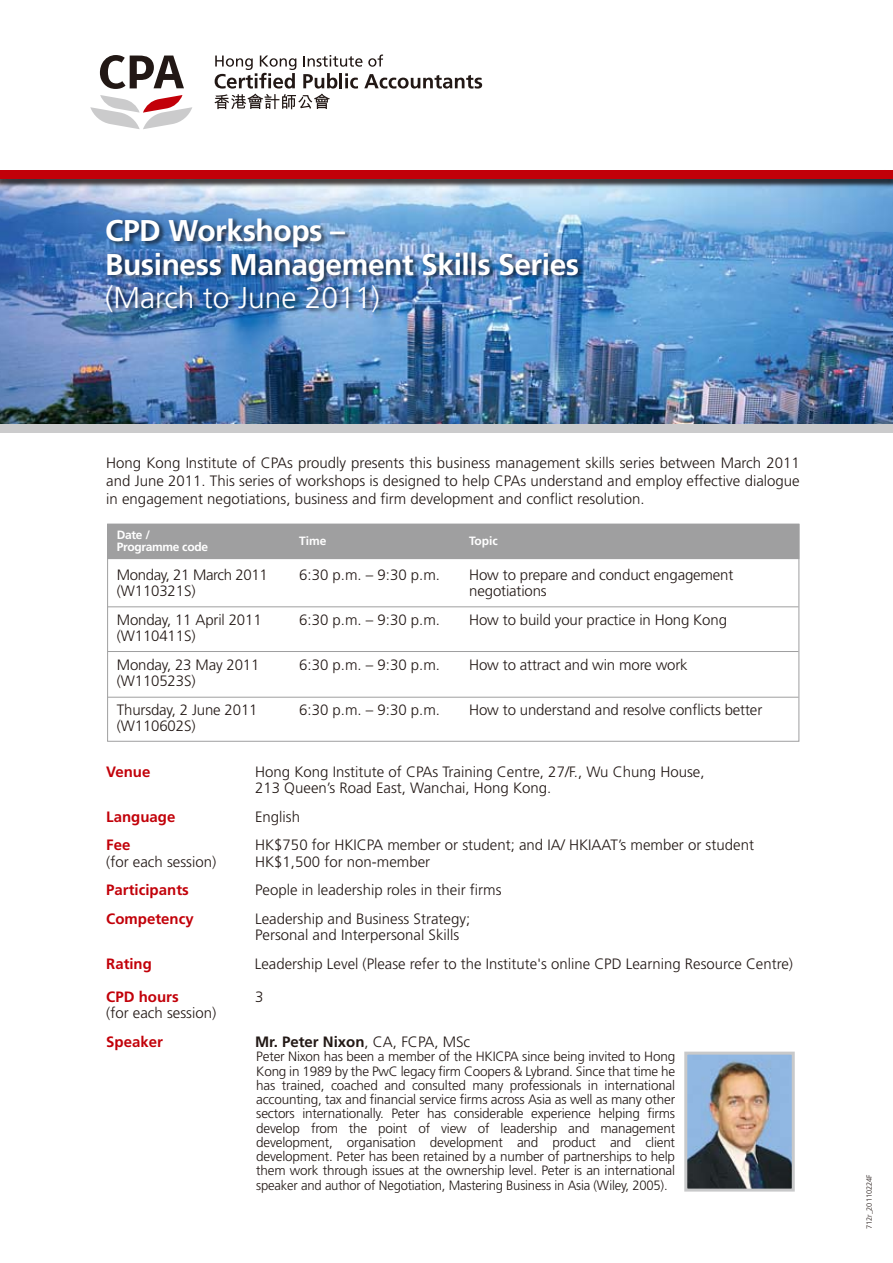
<style>
.page{position:relative;width:893px;height:1263px;background:#fff}
.page>*{position:absolute;margin:0;border:0;box-sizing:border-box;transform-origin:0 0}
.t1{font:700 30px/33px "Frutiger";letter-spacing:-.015em;color:#fff}
.t2{font:300 30px "Frutiger";color:#fff}
.t3{font:300 15px/16.5px "Frutiger";color:#221815}
.t4{font:700 15px "Frutiger";color:#c20009}
.t5{font:700 15px "Frutiger";color:#221815}
.t6{font:300 15px "Frutiger";letter-spacing:-.025em;color:#221815}
.t7{font:300 13.5px/14.4px "Frutiger";letter-spacing:-.015em;color:#221815;text-align:justify}
.t8{font:700 12px "Frutiger";letter-spacing:-.025em;color:#fff}
.t9{font:300 7.5px "Frutiger";letter-spacing:-.01em;color:#221815}
.s1{font-weight:300}
</style>
<div class="page">
<img style="left:0;top:238px;width:893px;height:186px">
<div style="left:0;top:424px;width:893px;height:9px;background:#cbcbcc"></div>
<img style="left:0;top:179px;width:893px;height:59px">
<div style="left:0;top:170px;width:893px;height:9px;background:#c20009"></div>
<svg style="left:100px;top:55px;width:84px;height:34px"></svg>
<svg style="left:214px;top:55px;width:268px;height:54px"></svg>
<svg style="left:90px;top:95px;width:102px;height:34px"></svg>
<div style="left:108px;top:524px;width:691px;height:35px;background:#9f9fa0"></div>
<div style="left:107px;top:524px;width:692px;height:218px;border:1px solid #9f9fa0"></div>
<hr style="left:108px;top:606px;width:690px;height:1px;background:#9f9fa0">
<hr style="left:108px;top:651px;width:690px;height:1px;background:#9f9fa0">
<hr style="left:108px;top:697px;width:690px;height:1px;background:#9f9fa0">
<img style="left:101px;top:213px;width:489px;height:106px">
<img style="left:688px;top:1055px;width:103px;height:132px">
<div style="left:684px;top:1051px;width:111px;height:140px;border:3px solid #c8c9ca"></div>
<h1 class="t1" style="left:105px;top:214px;width:476px">CPD Workshops –<br>Business Management Skills Series</h1>
<h1 class="t2" style="left:105px;top:280px;width:276px">(March to June 2011)</h1>
<p class="t3" style="left:106px;top:454px;width:695px;line-height:18px;text-align:justify">Hong Kong Institute of CPAs proudly presents this business management skills series between March 2011 and June 2011. This series of workshops is designed to help CPAs understand and employ effective dialogue in engagement negotiations, business and firm development and conflict resolution.</p>
<p class="t8" style="left:117px;top:528px;width:35px">Date /</p>
<p class="t8" style="left:299px;top:534px;width:29px">Time</p>
<p class="t8" style="left:469px;top:534px;width:30px">Topic</p>
<p class="t8" style="left:117px;top:540px;width:93px">Programme code</p>
<p class="t6" style="left:117px;top:566px;width:152px">Monday, 21 March 2011</p>
<p class="t3" style="left:299px;top:566px;width:142px">6:30 p.m. – 9:30 p.m.</p>
<p class="t3" style="left:469px;top:566px;width:266px">How to prepare and conduct engagement</p>
<p class="t3" style="left:117px;top:583px;width:80px">(W110321S)</p>
<p class="t3" style="left:469px;top:583px;width:79px">negotiations</p>
<p class="t3" style="left:117px;top:611px;width:146px">Monday, 11 April 2011</p>
<p class="t3" style="left:299px;top:611px;width:142px">6:30 p.m. – 9:30 p.m.</p>
<p class="t3" style="left:469px;top:611px;width:259px">How to build your practice in Hong Kong</p>
<p class="t3" style="left:117px;top:622px;width:144px;line-height:28.5px">(W110411S)<br>Monday, 23 May 2011</p>
<p class="t3" style="left:299px;top:656px;width:142px">6:30 p.m. – 9:30 p.m.</p>
<p class="t3" style="left:469px;top:656px;width:220px">How to attract and win more work</p>
<p class="t3" style="left:117px;top:667px;width:142px;line-height:28.5px">(W110523S)<br>Thursday, 2 June 2011</p>
<p class="t3" style="left:299px;top:701px;width:142px">6:30 p.m. – 9:30 p.m.</p>
<p class="t3" style="left:469px;top:701px;width:295px">How to understand and resolve conflicts better</p>
<p class="t3" style="left:117px;top:718px;width:80px">(W110602S)</p>
<p class="t4" style="left:106px;top:763px;width:46px">Venue</p>
<p class="t3" style="left:255px;top:763px;width:451px">Hong Kong Institute of CPAs Training Centre, 27/F., Wu Chung House,<br>213 Queen’s Road East, Wanchai, Hong Kong.</p>
<p class="t4" style="left:106px;top:808px;width:71px">Language</p>
<p class="t3" style="left:255px;top:808px;width:47px">English</p>
<p class="t4" style="left:106px;top:836px;width:26px">Fee</p>
<p class="t3" style="left:255px;top:837px;width:500px">HK$750 for HKICPA member or student; and IA/ HKIAAT’s member or student</p>
<p class="t3" style="left:106px;top:853px;width:112px">(for each session)</p>
<p class="t3" style="left:255px;top:853px;width:177px">HK$1,500 for non-member</p>
<p class="t4" style="left:106px;top:881px;width:84px">Participants</p>
<p class="t3" style="left:255px;top:882px;width:248px">People in leadership roles in their firms</p>
<p class="t4" style="left:106px;top:910px;width:89px">Competency</p>
<p class="t3" style="left:255px;top:910px;width:217px">Leadership and Business Strategy;<br>Personal and Interpersonal Skills</p>
<p class="t4" style="left:106px;top:955px;width:47px">Rating</p>
<p class="t3" style="left:255px;top:955px;width:540px">Leadership Level (Please refer to the Institute's online CPD Learning Resource Centre)</p>
<p class="t4" style="left:106px;top:988px;width:74px">CPD hours</p>
<p class="t3" style="left:255px;top:988px;width:10px">3</p>
<p class="t3" style="left:106px;top:1005px;width:112px">(for each session)</p>
<p class="t4" style="left:106px;top:1033px;width:58px">Speaker</p>
<p class="t5" style="left:255px;top:1033px;width:217px">Mr. Peter Nixon<span class="s1">, CA, FCPA, MSc</span></p>
<p class="t7" style="left:256px;top:1049px;width:420px">Peter Nixon has been a member of the HKICPA since being invited to Hong Kong in 1989 by the PwC legacy firm Coopers &amp; Lybrand. Since that time he has trained, coached and consulted many professionals in international accounting, tax and financial service firms across Asia as well as many other sectors internationally. Peter has considerable experience helping firms develop from the point of view of leadership and management development, organisation development and product and client development. Peter has been retained by a number of partnerships to help them work through issues at the ownership level. Peter is an international speaker and author of Negotiation, Mastering Business in Asia (Wiley, 2005).</p>
<p class="t9" style="left:865px;top:1229px;width:56px;rotate:-90deg">712r_20110224F</p>
</div>
